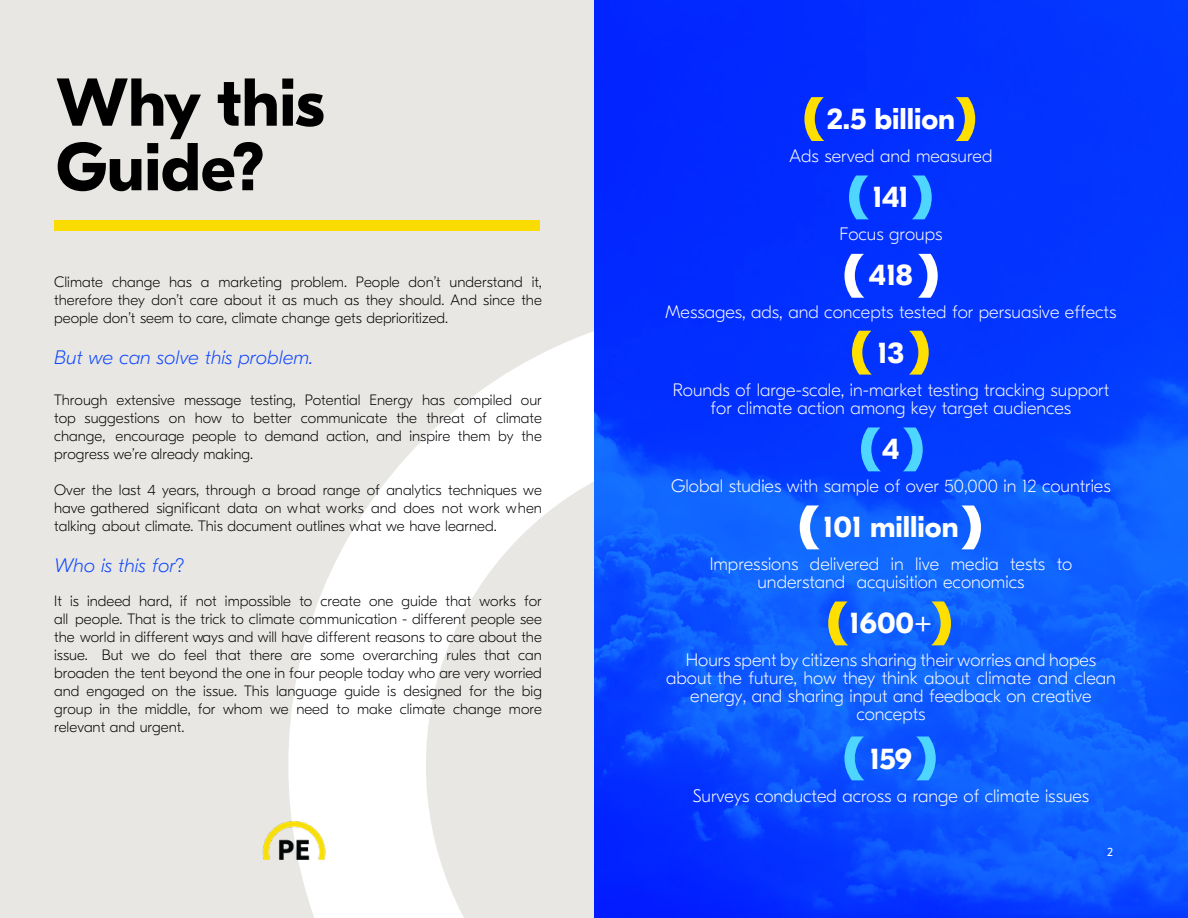
<style>
.page{position:relative;width:1188px;height:918px;background:#fff}
.page>*{position:absolute;margin:0;border:0;box-sizing:border-box;transform-origin:0 0}
.t1{font:700 67.5px/64.5px "GT Eesti Display";color:#000}
.t2{font:700 30px "GT Eesti Display";color:#fff}
.t3{font:italic 100 19.5px "GT Eesti Display Trial";color:#0d45ff}
.t4{font:100 18px/18px "GT Eesti Display";color:#fff;text-align:center}
.t5{font:100 15px/18px "GT Eesti Display";color:#000;text-align:justify}
.t6{font:12px "GT Eesti Text";color:#fff}
.s1{font-family:"GT Eesti Display";font-style:normal}
</style>
<div class="page">
<div style="left:0;top:0;width:594px;height:918px;background:#e8e7e3"></div>
<svg style="left:288px;top:331px;width:306px;height:587px"></svg>
<img style="left:594px;top:0;width:594px;height:918px">
<div style="left:54px;top:220px;width:486px;height:11px;background:#fbdc00"></div>
<img style="left:262px;top:819px;width:65px;height:65px">
<svg style="left:804px;top:97px;width:20px;height:44px"></svg>
<svg style="left:956px;top:97px;width:19px;height:44px"></svg>
<svg style="left:849px;top:175px;width:20px;height:44px"></svg>
<svg style="left:912px;top:176px;width:20px;height:43px"></svg>
<svg style="left:844px;top:254px;width:20px;height:44px"></svg>
<svg style="left:918px;top:254px;width:20px;height:44px"></svg>
<svg style="left:852px;top:331px;width:20px;height:44px"></svg>
<svg style="left:909px;top:331px;width:20px;height:44px"></svg>
<svg style="left:861px;top:427px;width:20px;height:44px"></svg>
<svg style="left:903px;top:428px;width:20px;height:43px"></svg>
<svg style="left:800px;top:505px;width:20px;height:44px"></svg>
<svg style="left:961px;top:506px;width:20px;height:43px"></svg>
<svg style="left:828px;top:601px;width:20px;height:44px"></svg>
<svg style="left:931px;top:602px;width:20px;height:43px"></svg>
<svg style="left:844px;top:736px;width:20px;height:44px"></svg>
<svg style="left:916px;top:736px;width:20px;height:44px"></svg>
<h1 class="t1" style="left:56px;top:72px;width:270px">Why this<br>Guide?</h1>
<p class="t5" style="left:54px;top:273px;width:489px">Climate change has a marketing problem. People don’t understand it, therefore they don’t care about it as much as they should. And since the people don’t seem to care, climate change gets deprioritized.</p>
<h3 class="t3" style="left:54px;top:350px;width:260px">But we can solve this problem.</h3>
<p class="t5" style="left:54px;top:391px;width:489px">Through extensive message testing, Potential Energy has compiled our top suggestions on how to better communicate the threat of climate change, encourage people to demand action, and inspire them by the progress we’re already making.</p>
<p class="t5" style="left:54px;top:481px;width:489px">Over the last 4 years, through a broad range of analytics techniques we have gathered significant data on what works and does not work when talking about climate. This document outlines what we have learned.</p>
<h3 class="t3" style="left:54px;top:558px;width:132px">Who is this for<span class="s1">?</span></h3>
<p class="t5" style="left:54px;top:593px;width:489px">It is indeed hard, if not impossible to create one guide that works for all people. That is the trick to climate communication - different people see the world in different ways and will have different reasons to care about the issue. But we do feel that there are some overarching rules that can broaden the tent beyond the one in four people today who are very worried and engaged on the issue. This language guide is designed for the big group in the middle, for whom we need to make climate change more relevant and urgent.</p>
<h2 class="t2" style="left:827px;top:102px;width:130px">2.5 billion</h2>
<p class="t4" style="left:790px;top:147px;width:204px">Ads served and measured</p>
<h2 class="t2" style="left:873px;top:180px;width:38px">141</h2>
<p class="t4" style="left:840px;top:225px;width:104px">Focus groups</p>
<h2 class="t2" style="left:869px;top:258px;width:46px">418</h2>
<p class="t4" style="left:666px;top:303px;width:452px">Messages, ads, and concepts tested for persuasive effects</p>
<h2 class="t2" style="left:878px;top:336px;width:28px">13</h2>
<p class="t4" style="left:673px;top:381px;width:438px">Rounds of large-scale, in-market testing tracking support for climate action among key target audiences</p>
<h2 class="t2" style="left:882px;top:432px;width:19px">4</h2>
<p class="t4" style="left:671px;top:477px;width:441px">Global studies with sample of over 50,000 in 12 countries</p>
<h2 class="t2" style="left:823px;top:510px;width:137px">101 million</h2>
<p class="t4" style="left:710px;top:555px;width:364px">Impressions delivered in live media tests to understand acquisition economics</p>
<h2 class="t2" style="left:850px;top:606px;width:84px">1600+</h2>
<p class="t4" style="left:666px;top:651px;width:451px">Hours spent by citizens sharing their worries and hopes about the future, how they think about climate and clean energy, and sharing input and feedback on creative concepts</p>
<h2 class="t2" style="left:870px;top:742px;width:43px">159</h2>
<p class="t4" style="left:693px;top:788px;width:398px">Surveys conducted across a range of climate issues</p>
<p class="t6" style="left:1107px;top:845px;width:7px">2</p>
</div>
